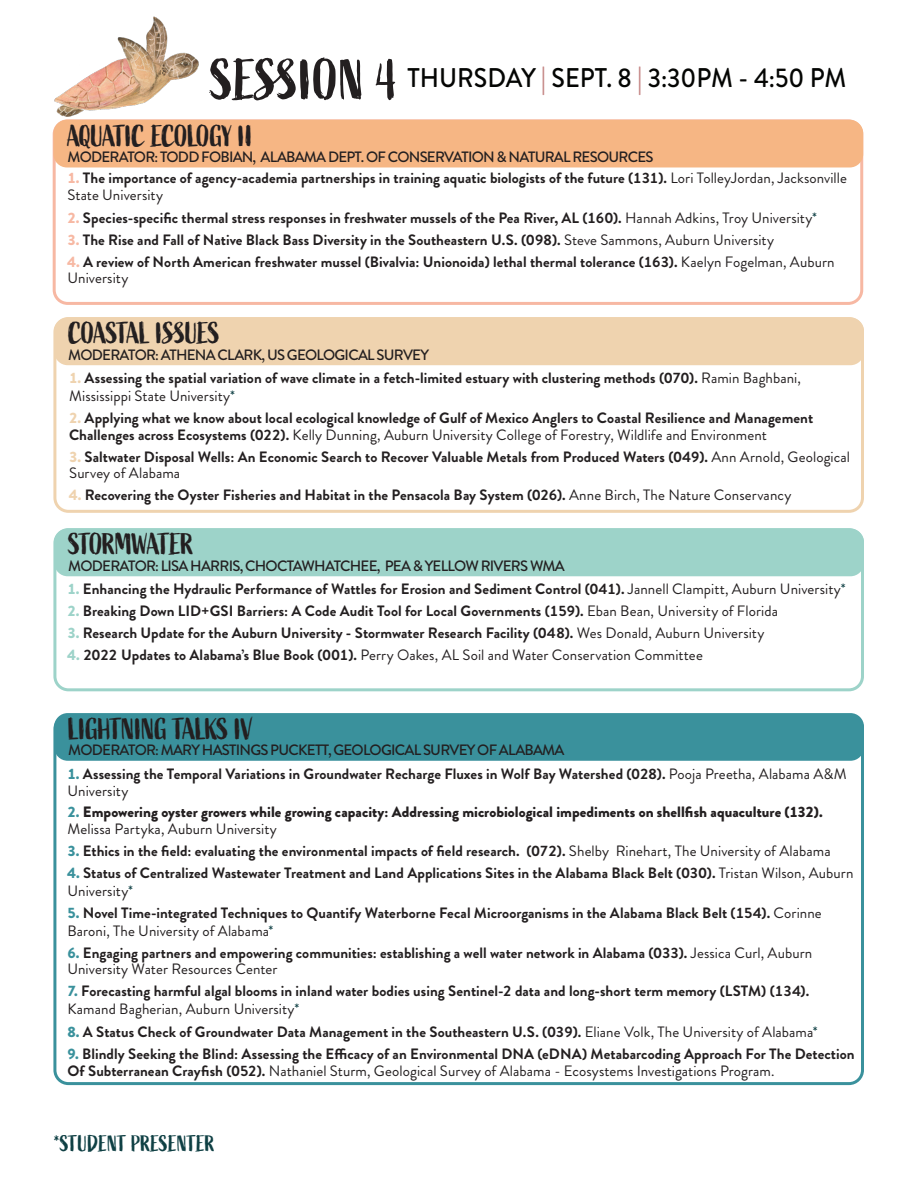
<style>
.page{position:relative;width:918px;height:1188px;background:#fff}
.page>*{position:absolute;margin:0;border:0;box-sizing:border-box;transform-origin:0 0}
.t1{font:57px "Active";letter-spacing:-.005em;color:#231f20}
.Section_Header{font:30px "Active";letter-spacing:-.04em;color:#231f20}
.t2{font:500 27px "Brandon Grotesque";color:#040503;scale:.93 1}
.t3{font:22.5px "Active";letter-spacing:-.01em;color:#0f4044}
.Section_Body_Text{font:700 15px/16.5px "Brandon Grotesque";letter-spacing:.005em;color:#231f20}
.Section_Header-2{font:500 15px "Brandon Grotesque";letter-spacing:-.05em;color:#231f20}
.Section_Body_Text-2{font:900 15px/16.5px "Brandon Grotesque";color:#231f20}
.Section_Body_Text-3{font:15px "Brandon Grotesque";letter-spacing:.005em;color:#231f20}
.s1{font-weight:900;color:#c58786}
.s2{font-weight:900;color:#f7b8a3}
.s3{font-weight:400}
.s4{font-weight:400;color:#0f4044}
.s5{font-weight:900;color:#efd3af}
.s6{font-weight:900;color:#9dd3c9}
.s7{font-weight:700}
.s8{font-weight:900;color:#3a919c}
.s9{color:#3a919c}
</style>
<div class="page">
<div style="left:53px;top:119px;width:810px;height:186px;border:3px solid #f7b8a3;border-radius:14px"></div>
<div style="left:53px;top:120px;width:810px;height:47px;background:#f6b684;border-radius:14px"></div>
<div style="left:53px;top:317px;width:811px;height:196px;border:3px solid #efd3af;border-radius:13px"></div>
<div style="left:54px;top:318px;width:810px;height:47px;background:#efd3af;border-radius:14px"></div>
<div style="left:53px;top:528px;width:811px;height:163px;border:3px solid #9dd3c9;border-radius:14px"></div>
<div style="left:54px;top:529px;width:810px;height:47px;background:#9dd3c9;border-radius:14px"></div>
<div style="left:54px;top:713px;width:810px;height:48px;background:#3a919c;border-radius:14px"></div>
<img style="left:54px;top:16px;width:145px;height:101px">
<p class="t1" style="left:210px;top:48px;width:189px">SESSION 4</p>
<p class="t2" style="left:407px;top:59px;width:474px">THURSDAY <span class="s1">|</span> SEPT. 8 <span class="s1">|</span> 3:30PM - 4:50 PM</p>
<p class="Section_Header" style="left:67px;top:119px;width:187px">AQUATIC ECOLOGY II</p>
<p class="Section_Header-2" style="left:67px;top:147px;width:588px">MODERATOR: TODD FOBIAN, ALABAMA DEPT. OF CONSERVATION &amp; NATURAL RESOURCES</p>
<p class="Section_Body_Text" style="left:67px;top:170px;width:781px"><span class="s2">1.</span> The importance of agency-academia partnerships in training aquatic biologists of the future (131). <span class="s3">Lori TolleyJordan, Jacksonville<br>State University</span></p>
<p class="Section_Body_Text" style="left:67px;top:210px;width:751px"><span class="s2">2.</span> Species-specific thermal stress responses in freshwater mussels of the Pea River, AL (160). <span class="s3">Hannah Adkins, Troy University</span><span class="s4">*</span></p>
<p class="Section_Body_Text" style="left:67px;top:232px;width:708px"><span class="s2">3.</span> The Rise and Fall of Native Black Bass Diversity in the Southeastern U.S. (098). <span class="s3">Steve Sammons, Auburn University</span></p>
<p class="Section_Body_Text" style="left:67px;top:254px;width:769px"><span class="s2">4.</span> A review of North American freshwater mussel (Bivalvia: Unionoida) lethal thermal tolerance (163). <span class="s3">Kaelyn Fogelman, Auburn<br>University</span></p>
<p class="Section_Header" style="left:68px;top:316px;width:153px">COASTAL ISSUES</p>
<p class="Section_Header-2" style="left:68px;top:344px;width:362px">MODERATOR: ATHENA CLARK, US GEOLOGICAL SURVEY</p>
<p class="Section_Body_Text" style="left:69px;top:369px;width:733px;line-height:18px"><span class="s5">1.</span> Assessing the spatial variation of wave climate in a fetch-limited estuary with clustering methods (070). <span class="s3">Ramin Baghbani,<br>Mississippi State University</span><span class="s4">*</span></p>
<p class="Section_Body_Text" style="left:69px;top:410px;width:746px"><span class="s5">2.</span> Applying what we know about local ecological knowledge of Gulf of Mexico Anglers to Coastal Resilience and Management<br>Challenges across Ecosystems (022). <span class="s3">Kelly Dunning, Auburn University College of Forestry, Wildlife and Environment</span></p>
<p class="Section_Body_Text" style="left:69px;top:448px;width:782px"><span class="s5">3.</span> Saltwater Disposal Wells: An Economic Search to Recover Valuable Metals from Produced Waters (049). <span class="s3">Ann Arnold, Geological<br>Survey of Alabama</span></p>
<p class="Section_Body_Text" style="left:69px;top:487px;width:724px"><span class="s5">4.</span> Recovering the Oyster Fisheries and Habitat in the Pensacola Bay System (026). <span class="s3">Anne Birch, The Nature Conservancy</span></p>
<p class="Section_Header" style="left:68px;top:527px;width:127px">STORMWATER</p>
<p class="Section_Header-2" style="left:68px;top:555px;width:498px">MODERATOR: LISA HARRIS, CHOCTAWHATCHEE, PEA &amp; YELLOW RIVERS WMA</p>
<p class="Section_Body_Text" style="left:67px;top:581px;width:780px"><span class="s6">1.</span> Enhancing the Hydraulic Performance of Wattles for Erosion and Sediment Control (041). <span class="s3">Jannell Clampitt, Auburn University</span><span class="s4">*</span></p>
<p class="Section_Body_Text" style="left:67px;top:603px;width:712px"><span class="s6">2.</span> Breaking Down LID+GSI Barriers: A Code Audit Tool for Local Governments (159). <span class="s3">Eban Bean, University of Florida</span></p>
<p class="Section_Body_Text" style="left:67px;top:625px;width:698px"><span class="s6">3.</span> Research Update for the Auburn University - Stormwater Research Facility (048). <span class="s3">Wes Donald, Auburn University</span></p>
<p class="Section_Body_Text-3" style="left:67px;top:644px;width:637px"><span class="s6">4.</span> <span class="s7">2022 Updates to Alabama’s Blue Book (001).</span> Perry Oakes, AL Soil and Water Conservation Committee</p>
<p class="Section_Header" style="left:68px;top:712px;width:187px">LIGHTNING TALKS IV</p>
<p class="Section_Header-2" style="left:68px;top:740px;width:498px">MODERATOR: MARY HASTINGS PUCKETT, GEOLOGICAL SURVEY OF ALABAMA</p>
<p class="Section_Body_Text" style="left:67px;top:766px;width:781px"><span class="s8">1.</span> Assessing the Temporal Variations in Groundwater Recharge Fluxes in Wolf Bay Watershed (028). <span class="s3">Pooja Preetha, Alabama A&amp;M<br>University</span></p>
<p class="Section_Body_Text-2" style="left:67px;top:804px;width:757px"><span class="s9">2.</span> Empowering oyster growers while growing capacity: Addressing microbiological impediments on shellfish aquaculture (132).<br><span class="s3">Melissa Partyka, Auburn University</span></p>
<p class="Section_Body_Text" style="left:67px;top:843px;width:765px"><span class="s8">3.</span> Ethics in the field: evaluating the environmental impacts of field research. (072). <span class="s3">Shelby Rinehart, The University of Alabama</span></p>
<p class="Section_Body_Text" style="left:67px;top:864px;width:787px;line-height:18px"><span class="s8">4.</span> Status of Centralized Wastewater Treatment and Land Applications Sites in the Alabama Black Belt (030). <span class="s3">Tristan Wilson, Auburn<br>University</span><span class="s4">*</span></p>
<p class="Section_Body_Text" style="left:67px;top:904px;width:756px;line-height:18px"><span class="s8">5.</span> Novel Time-integrated Techniques to Quantify Waterborne Fecal Microorganisms in the Alabama Black Belt (154). <span class="s3">Corinne<br>Baroni, The University of Alabama</span><span class="s4">*</span></p>
<p class="Section_Body_Text" style="left:67px;top:944px;width:746px"><span class="s8">6.</span> Engaging partners and empowering communities: establishing a well water network in Alabama (033). <span class="s3">Jessica Curl, Auburn<br>University Water Resources Center</span></p>
<p class="Section_Body_Text" style="left:67px;top:982px;width:743px;line-height:18px"><span class="s8">7.</span> Forecasting harmful algal blooms in inland water bodies using Sentinel-2 data and long-short term memory (LSTM) (134).<br><span class="s3">Kamand Bagherian, Auburn University</span><span class="s4">*</span></p>
<p class="Section_Body_Text" style="left:67px;top:1024px;width:752px"><span class="s8">8.</span> A Status Check of Groundwater Data Management in the Southeastern U.S. (039). <span class="s3">Eliane Volk, The University of Alabama</span><span class="s4">*</span></p>
<p class="Section_Body_Text" style="left:67px;top:1046px;width:789px"><span class="s8">9.</span> Blindly Seeking the Blind: Assessing the Efficacy of an Environmental DNA (eDNA) Metabarcoding Approach For The Detection<br>Of Subterranean Crayfish (052). <span class="s3">Nathaniel Sturm, Geological Survey of Alabama - Ecosystems Investigations Program.</span></p>
<p class="t3" style="left:54px;top:1131px;width:162px">*STUDENT PRESENTER</p>
</div>
